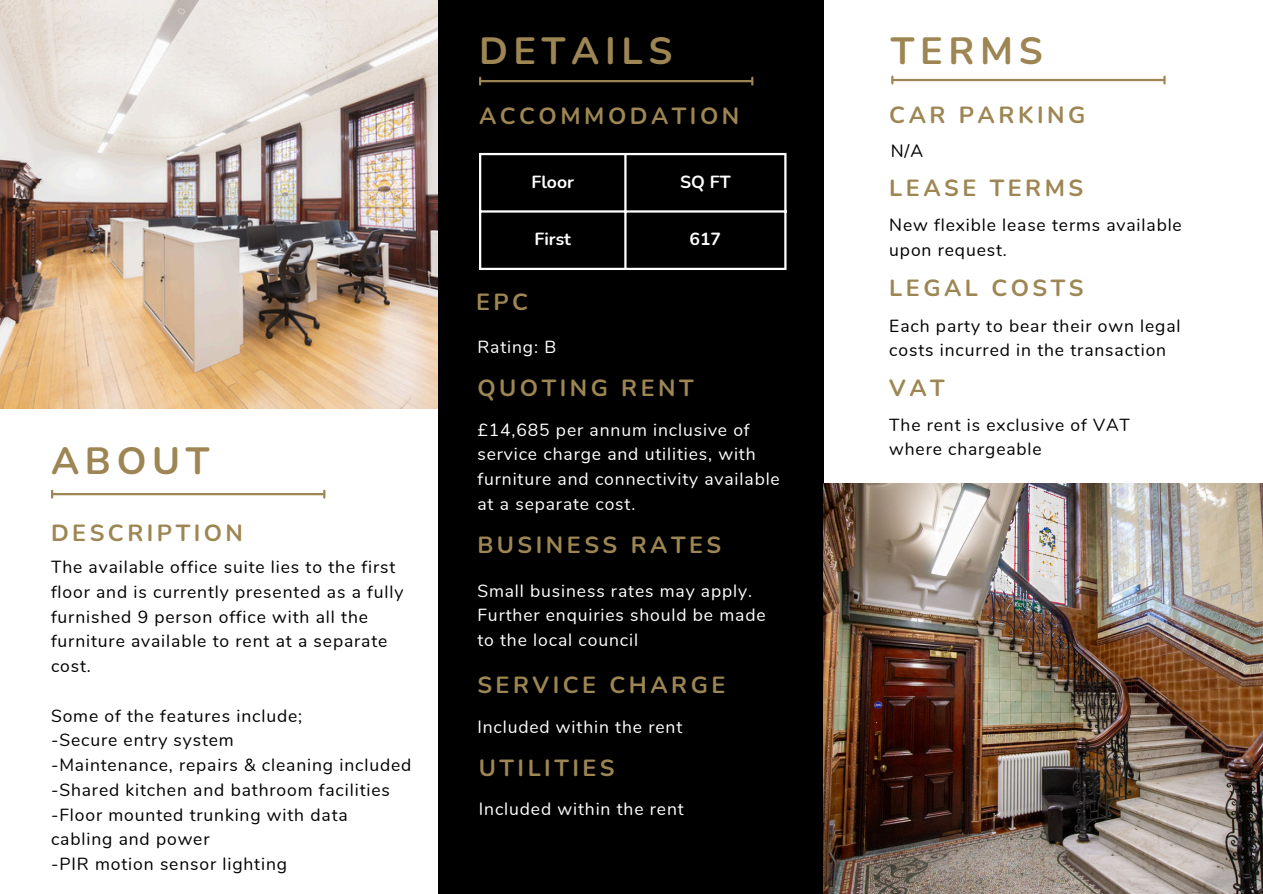
<style>
.page{position:relative;width:1263px;height:894px;background:#fff}
.page>*{position:absolute;margin:0;border:0;box-sizing:border-box;transform-origin:0 0}
.t1{font:700 37.95px "Nunito";letter-spacing:.15em;color:#9d8653}
.t2{font:700 23.4px "Nunito";letter-spacing:.15em;color:#9d8653}
.t3{font:17.55px/24.8px "Nunito";letter-spacing:.05em;color:#000}
.t4{font:17.55px/24.8px "Nunito";letter-spacing:.05em;color:#fff}
.t5{font:700 17.55px "Nunito";color:#fff}
.t6{font:17.4px/24.8px "Nunito";letter-spacing:.05em;color:#000}
</style>
<div class="page">
<div style="left:438px;top:0;width:385px;height:893px;background:#000"></div>
<hr style="left:53px;top:493px;width:270px;height:2px;background:#9d8653">
<svg style="left:51px;top:490px;width:2px;height:7px"></svg>
<svg style="left:323px;top:490px;width:2px;height:7px"></svg>
<hr style="left:481px;top:80px;width:270px;height:2px;background:#9d8653">
<svg style="left:479px;top:78px;width:2px;height:6px"></svg>
<svg style="left:751px;top:78px;width:2px;height:6px"></svg>
<hr style="left:893px;top:79px;width:270px;height:2px;background:#9d8653">
<svg style="left:891px;top:77px;width:2px;height:6px"></svg>
<svg style="left:1163px;top:77px;width:3px;height:6px"></svg>
<hr style="left:479px;top:155px;width:2px;height:113px;background:#fff">
<hr style="left:624px;top:155px;width:2px;height:113px;background:#fff">
<hr style="left:784px;top:155px;width:2px;height:113px;background:#fff">
<hr style="left:479px;top:153px;width:307px;height:2px;background:#fff">
<hr style="left:479px;top:210px;width:307px;height:2px;background:#fff">
<hr style="left:479px;top:268px;width:307px;height:2px;background:#fff">
<img style="left:0;top:0;width:438px;height:408px">
<img style="left:823px;top:483px;width:440px;height:410px">
<p class="t1" style="left:51px;top:435px;width:160px">ABOUT</p>
<p class="t2" style="left:51px;top:517px;width:194px">DESCRIPTION</p>
<p class="t3" style="left:51px;top:554px;width:354px">The available office suite lies to the first floor and is currently presented as a fully furnished 9 person office with all the furniture available to rent at a separate cost.</p>
<p class="t3" style="left:51px;top:703px;width:253px">Some of the features include;</p>
<p class="t3" style="left:51px;top:728px;width:184px">-Secure entry system</p>
<p class="t3" style="left:51px;top:752px;width:362px">-Maintenance, repairs &amp; cleaning included</p>
<p class="t3" style="left:51px;top:777px;width:340px">-Shared kitchen and bathroom facilities</p>
<p class="t3" style="left:51px;top:802px;width:298px">-Floor mounted trunking with data cabling and power</p>
<h1 class="t3" style="left:51px;top:851px;width:238px">-PIR motion sensor lighting</h1>
<h2 class="t1" style="left:479px;top:25px;width:195px">DETAILS</h2>
<p class="t2" style="left:479px;top:100px;width:262px">ACCOMMODATION</p>
<p class="t5" style="left:531px;top:170px;width:44px">Floor</p>
<h1 class="t5" style="left:680px;top:170px;width:52px">SQ FT</h1>
<p class="t5" style="left:534px;top:227px;width:38px">First</p>
<h2 class="t5" style="left:690px;top:227px;width:33px">617</h2>
<p class="t2" style="left:476px;top:286px;width:54px">EPC</p>
<p class="t4" style="left:477px;top:335px;width:80px">Rating: B</p>
<h2 class="t1" style="left:891px;top:25px;width:153px">TERMS</h2>
<p class="t2" style="left:889px;top:99px;width:197px">CAR PARKING</p>
<p class="t3" style="left:891px;top:139px;width:34px">N/A</p>
<h2 class="t2" style="left:889px;top:173px;width:195px">LEASE TERMS</h2>
<p class="t3" style="left:889px;top:213px;width:294px">New flexible lease terms available upon request.</p>
<p class="t2" style="left:889px;top:272px;width:196px">LEGAL COSTS</p>
<h1 class="t3" style="left:889px;top:313px;width:293px">Each party to bear their own legal costs incurred in the transaction</h1>
<p class="t2" style="left:477px;top:372px;width:218px">QUOTING RENT</p>
<p class="t2" style="left:889px;top:372px;width:57px">VAT</p>
<h2 class="t4" style="left:477px;top:417px;width:304px">£14,685 per annum inclusive of service charge and utilities, with furniture and connectivity available at a separate cost.</h2>
<h2 class="t2" style="left:477px;top:529px;width:245px">BUSINESS RATES</h2>
<h2 class="t4" style="left:477px;top:578px;width:276px">Small business rates may apply.</h2>
<p class="t4" style="left:477px;top:603px;width:290px">Further enquiries should be made to the local council</p>
<h2 class="t2" style="left:477px;top:669px;width:249px">SERVICE CHARGE</h2>
<h3 class="t4" style="left:477px;top:714px;width:206px">Included within the rent</h3>
<h2 class="t2" style="left:479px;top:751px;width:137px">UTILITIES</h2>
<p class="t4" style="left:479px;top:796px;width:206px">Included within the rent</p>
<p class="t6" style="left:889px;top:412px;width:242px">The rent is exclusive of VAT where chargeable</p>
</div>
